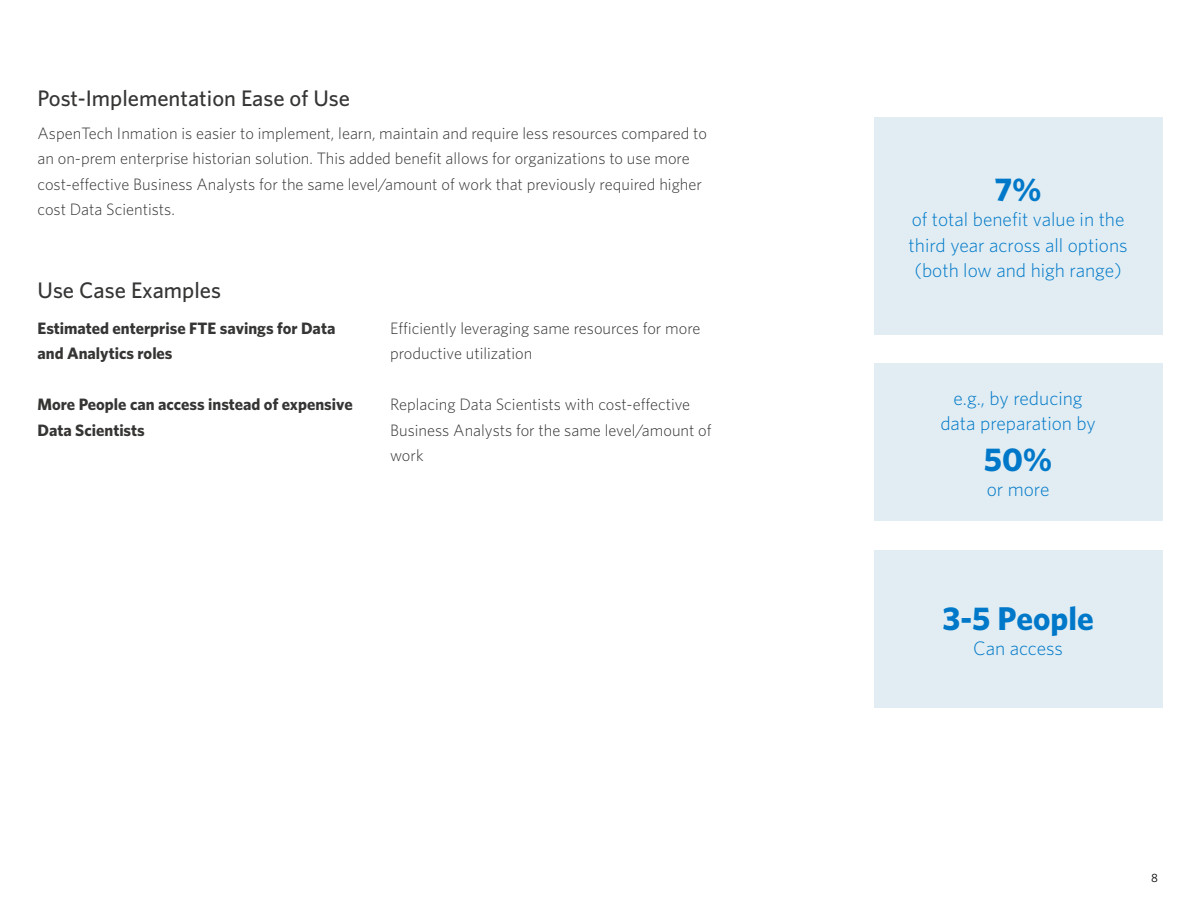
<style>
.page{position:relative;width:1200px;height:900px;background:#fff}
.page>*{position:absolute;margin:0;border:0;box-sizing:border-box;transform-origin:0 0}
.t1{font:700 33px "Whitney";color:#0078c9}
.t2{font:500 22.5px "Whitney";color:#363534}
.t3{font:300 19.5px/25.5px "Whitney";color:#0078c9}
.t4{font:300 16.5px/25.5px "Whitney";color:#363534}
.t5{font:700 16.5px/25.5px "Whitney";color:#363534}
.t6{font:12px "Whitney";color:#000}
</style>
<div class="page">
<div style="left:874px;top:117px;width:288px;height:217px;background:#e1edf2"></div>
<div style="left:874px;top:364px;width:288px;height:157px;background:#e1edf2"></div>
<div style="left:874px;top:550px;width:288px;height:158px;background:#e1edf2"></div>
<h2 class="t2" style="left:38px;top:84px;width:314px">Post-Implementation Ease of Use</h2>
<p class="t4" style="left:38px;top:120px;width:671px">AspenTech Inmation is easier to implement, learn, maintain and require less resources compared to an on-prem enterprise historian solution. This added benefit allows for organizations to use more cost-effective Business Analysts for the same level/amount of work that previously required higher cost Data Scientists.</p>
<h2 class="t2" style="left:38px;top:277px;width:185px">Use Case Examples</h2>
<p class="t5" style="left:38px;top:315px;width:299px">Estimated enterprise FTE savings for Data and Analytics roles</p>
<p class="t5" style="left:38px;top:392px;width:317px">More People can access instead of expensive<br>Data Scientists</p>
<p class="t4" style="left:390px;top:315px;width:312px">Efficiently leveraging same resources for more productive utilization</p>
<p class="t4" style="left:390px;top:391px;width:323px">Replacing Data Scientists with cost-effective<br>Business Analysts for the same level/amount of work</p>
<h1 class="t1" style="left:994px;top:167px;width:49px">7%</h1>
<p class="t3" style="left:909px;top:206px;width:221px">of total benefit value in the third year across all options (both low and high range)</p>
<p class="t3" style="left:940px;top:384px;width:157px;text-align:center">e.g., by reducing data preparation by</p>
<h1 class="t1" style="left:984px;top:437px;width:70px">50%</h1>
<p class="t3" style="left:987px;top:476px;width:64px">or more</p>
<h1 class="t1" style="left:943px;top:596px;width:153px">3-5 People</h1>
<p class="t3" style="left:973px;top:635px;width:91px">Can access</p>
<p class="t6" style="left:1151px;top:871px;width:8px">8</p>
</div>
